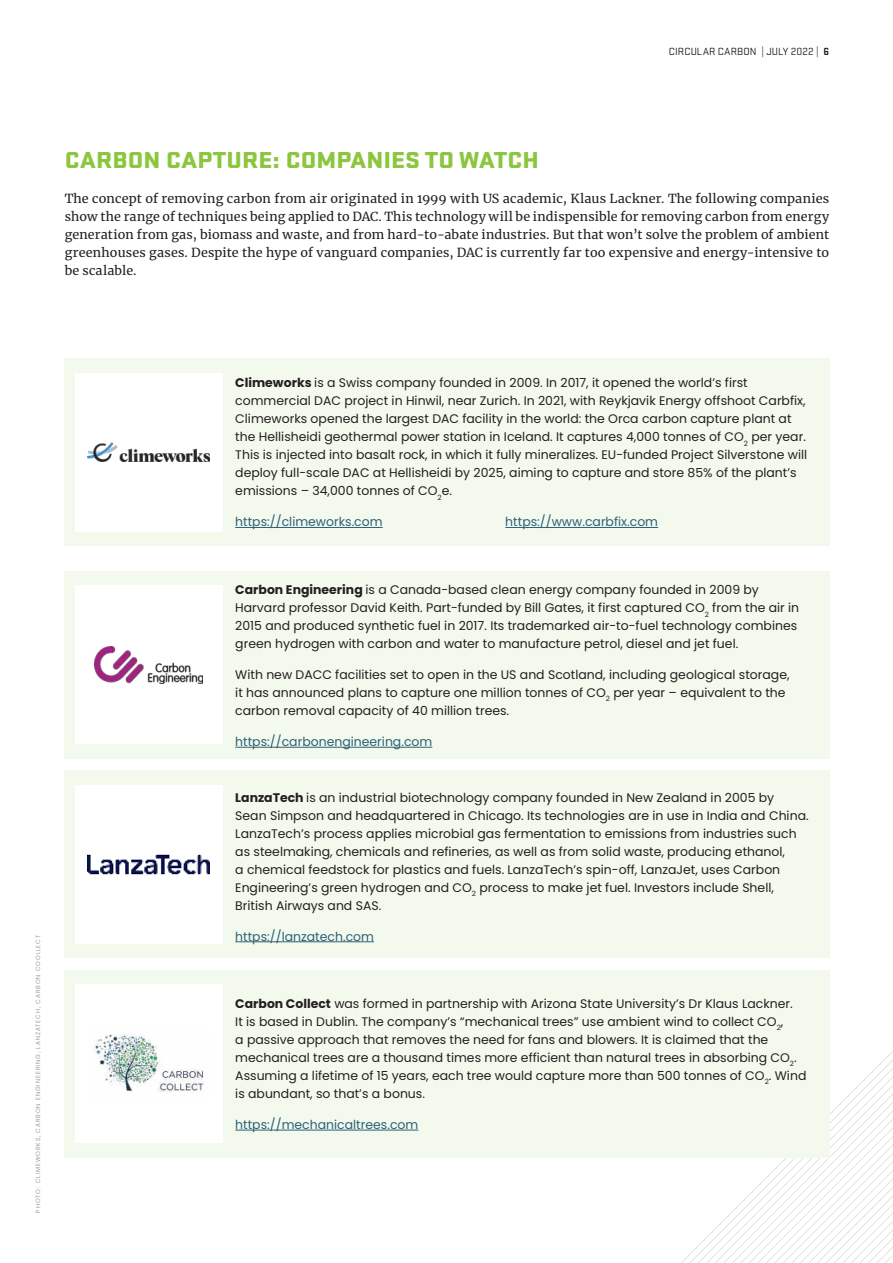
<style>
.page{position:relative;width:893px;height:1263px;background:#fff}
.page>*{position:absolute;margin:0;border:0;box-sizing:border-box;transform-origin:0 0}
.t1{font:900 24px "Stratum 1";color:#8bc63e;scale:1.1 1}
.t2{font:12.45px/18px "Poppins";color:#231f20}
.t3{font:12.45px/18px "Merriweather";letter-spacing:.015em;color:#231f20;text-align:justify}
.t4{font:12.45px "Poppins";color:#296078}
.t5{font:10.8px "Stratum 1";letter-spacing:.005em;color:#231f20}
.t6{font:300 6px "Poppins";letter-spacing:.15em;color:#808285}
.s1{font-weight:700}
</style>
<div class="page">
<svg style="left:681px;top:1051px;width:212px;height:212px"></svg>
<div style="left:64px;top:358px;width:766px;height:188px;background:#f4f9ed"></div>
<div style="left:64px;top:571px;width:766px;height:188px;background:#f4f9ed"></div>
<div style="left:64px;top:770px;width:766px;height:188px;background:#f4f9ed"></div>
<div style="left:64px;top:970px;width:766px;height:188px;background:#f4f9ed"></div>
<div style="left:75px;top:373px;width:148px;height:158px;background:#fff"></div>
<img style="left:88px;top:442px;width:122px;height:20px">
<div style="left:75px;top:585px;width:148px;height:159px;background:#fff"></div>
<img style="left:95px;top:647px;width:108px;height:36px">
<div style="left:75px;top:785px;width:148px;height:159px;background:#fff"></div>
<img style="left:88px;top:854px;width:122px;height:21px">
<div style="left:75px;top:984px;width:148px;height:159px;background:#fff"></div>
<img style="left:93px;top:1034px;width:111px;height:59px">
<hr style="left:235px;top:527px;width:148px;height:1px;background:#296078">
<hr style="left:505px;top:527px;width:153px;height:1px;background:#296078">
<hr style="left:235px;top:747px;width:197px;height:1px;background:#296078">
<hr style="left:235px;top:941px;width:139px;height:1px;background:#296078">
<hr style="left:235px;top:1130px;width:183px;height:1px;background:#296078">
<p class="t5" style="left:669px;top:46px;width:162px">CIRCULAR CARBON | JULY 2022 | <span class="s1">6</span></p>
<h1 class="t1" style="left:65px;top:150px;width:432px">CARBON CAPTURE: COMPANIES TO WATCH</h1>
<p class="t3" style="left:65px;top:190px;width:766px">The concept of removing carbon from air originated in 1999 with US academic, Klaus Lackner. The following companies show the range of techniques being applied to DAC. This technology will be indispensible for removing carbon from energy generation from gas, biomass and waste, and from hard-to-abate industries. But that won’t solve the problem of ambient greenhouses gases. Despite the hype of vanguard companies, DAC is currently far too expensive and energy-intensive to be scalable.</p>
<p class="t6" style="left:35px;top:1212px;width:279px;rotate:-90deg">PHOTO: CLIMEWORKS, CARBON ENGINEERING, LANZATECH, CARBON COOLLECT</p>
<p class="t2" style="left:235px;top:374px;width:574px"><span class="s1">Climeworks</span> is a Swiss company founded in 2009. In 2017, it opened the world’s first commercial DAC project in Hinwil, near Zurich. In 2021, with Reykjavik Energy offshoot Carbfix, Climeworks opened the largest DAC facility in the world: the Orca carbon capture plant at the Hellisheidi geothermal power station in Iceland. It captures 4,000 tonnes of CO<sub>2</sub> per year.<br>This is injected into basalt rock, in which it fully mineralizes. EU-funded Project Silverstone will deploy full-scale DAC at Hellisheidi by 2025, aiming to capture and store 85% of the plant’s emissions – 34,000 tonnes of CO<sub>2</sub>e.</p>
<p class="t4" style="left:235px;top:514px;width:149px">https://climeworks.com</p>
<p class="t4" style="left:505px;top:514px;width:154px">https://www.carbfix.com</p>
<p class="t2" style="left:235px;top:581px;width:565px"><span class="s1">Carbon Engineering</span> is a Canada-based clean energy company founded in 2009 by Harvard professor David Keith. Part-funded by Bill Gates, it first captured CO<sub>2</sub> from the air in 2015 and produced synthetic fuel in 2017. Its trademarked air-to-fuel technology combines green hydrogen with carbon and water to manufacture petrol, diesel and jet fuel.</p>
<p class="t2" style="left:235px;top:666px;width:556px">With new DACC facilities set to open in the US and Scotland, including geological storage, it has announced plans to capture one million tonnes of CO<sub>2</sub> per year – equivalent to the carbon removal capacity of 40 million trees.</p>
<p class="t4" style="left:235px;top:734px;width:199px">https://carbonengineering.com</p>
<p class="t2" style="left:235px;top:788px;width:575px"><span class="s1">LanzaTech</span> is an industrial biotechnology company founded in New Zealand in 2005 by Sean Simpson and headquartered in Chicago. Its technologies are in use in India and China.<br>LanzaTech’s process applies microbial gas fermentation to emissions from industries such as steelmaking, chemicals and refineries, as well as from solid waste, producing ethanol,<br>a chemical feedstock for plastics and fuels. LanzaTech’s spin-off, LanzaJet, uses Carbon Engineering’s green hydrogen and CO<sub>2</sub> process to make jet fuel. Investors include Shell, British Airways and SAS.</p>
<p class="t4" style="left:235px;top:929px;width:140px">https://lanzatech.com</p>
<p class="t2" style="left:235px;top:995px;width:573px"><span class="s1">Carbon Collect</span> was formed in partnership with Arizona State University’s Dr Klaus Lackner.<br>It is based in Dublin. The company’s “mechanical trees” use ambient wind to collect CO<sub>2</sub>,<br>a passive approach that removes the need for fans and blowers. It is claimed that the mechanical trees are a thousand times more efficient than natural trees in absorbing CO<sub>2</sub>.<br>Assuming a lifetime of 15 years, each tree would capture more than 500 tonnes of CO<sub>2</sub>. Wind is abundant, so that’s a bonus.</p>
<p class="t4" style="left:235px;top:1117px;width:185px">https://mechanicaltrees.com</p>
</div>
